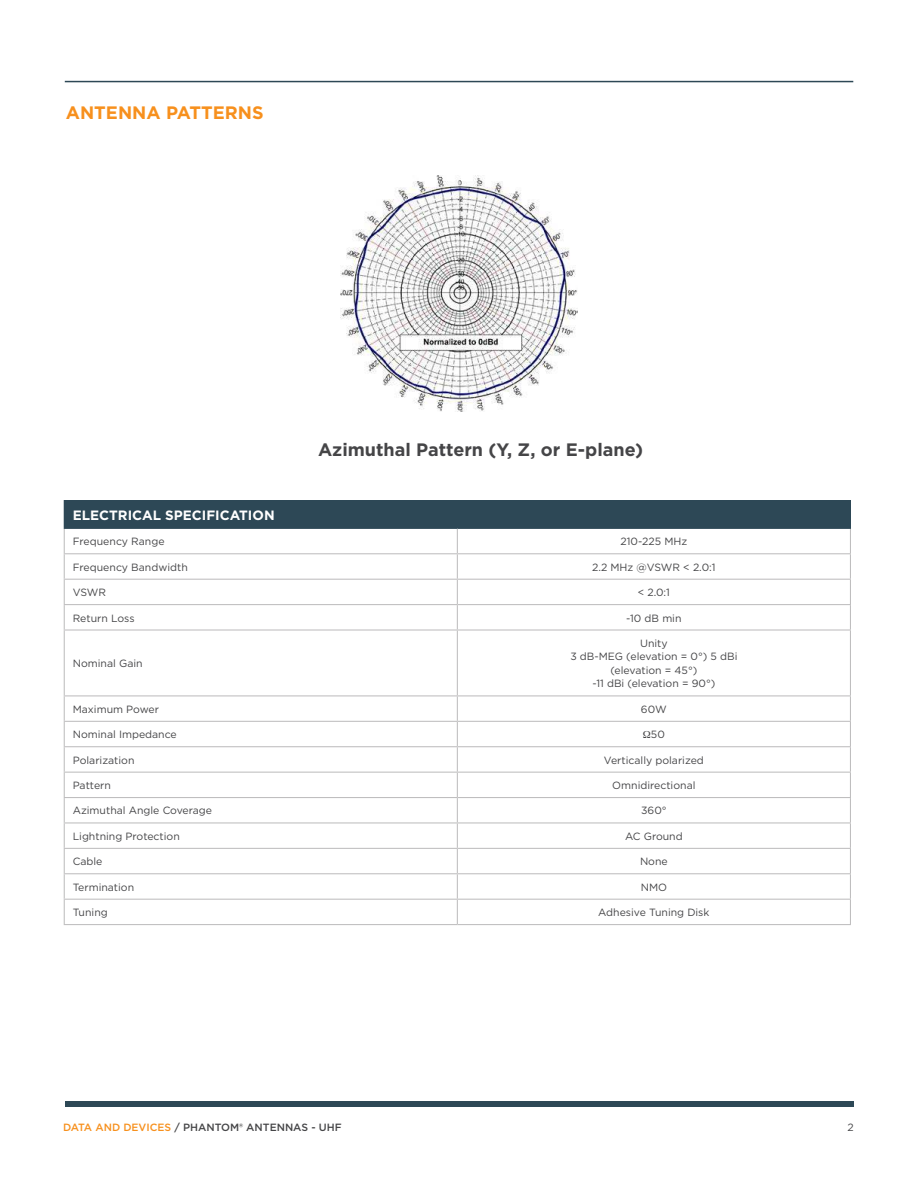
<style>
.page{position:relative;width:918px;height:1188px;background:#fff}
.page>*{position:absolute;margin:0;border:0;box-sizing:border-box;transform-origin:0 0}
.t1{font:700 18px "Gotham";color:#454547}
.t2{font:700 18px "Gotham";color:#f7901d}
.t3{font:700 13.5px "Gotham";color:#fff}
.t4{font:10.5px/13.5px "Gotham";color:#454547;text-align:center}
.t5{font:500 10.5px "Gotham";color:#454547}
.s1{color:#f7901d}
</style>
<div class="page">
<hr style="left:65px;top:81px;width:788px;height:1px;background:#2d4856">
<div style="left:65px;top:1101px;width:788px;height:6px;background:#2d4856"></div>
<div style="left:64px;top:501px;width:786px;height:27px;background:#2d4856"></div>
<hr style="left:64px;top:553px;width:393px;height:1px;background:#bfbebf">
<hr style="left:457px;top:553px;width:394px;height:1px;background:#bfbebf">
<hr style="left:64px;top:579px;width:393px;height:1px;background:#bfbebf">
<hr style="left:457px;top:579px;width:394px;height:1px;background:#bfbebf">
<hr style="left:64px;top:604px;width:393px;height:1px;background:#bfbebf">
<hr style="left:457px;top:604px;width:394px;height:1px;background:#bfbebf">
<hr style="left:64px;top:629px;width:393px;height:2px;background:#bfbebf">
<hr style="left:457px;top:629px;width:394px;height:2px;background:#bfbebf">
<hr style="left:64px;top:695px;width:393px;height:1px;background:#bfbebf">
<hr style="left:457px;top:695px;width:394px;height:1px;background:#bfbebf">
<hr style="left:64px;top:721px;width:393px;height:1px;background:#bfbebf">
<hr style="left:457px;top:721px;width:394px;height:1px;background:#bfbebf">
<hr style="left:64px;top:746px;width:393px;height:1px;background:#bfbebf">
<hr style="left:457px;top:746px;width:394px;height:1px;background:#bfbebf">
<hr style="left:64px;top:772px;width:393px;height:1px;background:#bfbebf">
<hr style="left:457px;top:772px;width:394px;height:1px;background:#bfbebf">
<hr style="left:64px;top:797px;width:393px;height:1px;background:#bfbebf">
<hr style="left:457px;top:797px;width:394px;height:1px;background:#bfbebf">
<hr style="left:64px;top:822px;width:393px;height:1px;background:#bfbebf">
<hr style="left:457px;top:822px;width:394px;height:1px;background:#bfbebf">
<hr style="left:64px;top:848px;width:393px;height:1px;background:#bfbebf">
<hr style="left:457px;top:848px;width:394px;height:1px;background:#bfbebf">
<hr style="left:64px;top:873px;width:393px;height:1px;background:#bfbebf">
<hr style="left:457px;top:873px;width:394px;height:1px;background:#bfbebf">
<hr style="left:64px;top:899px;width:393px;height:1px;background:#bfbebf">
<hr style="left:457px;top:899px;width:394px;height:1px;background:#bfbebf">
<hr style="left:64px;top:924px;width:393px;height:1px;background:#bfbebf">
<hr style="left:457px;top:924px;width:394px;height:1px;background:#bfbebf">
<svg style="left:457px;top:529px;width:1px;height:100px"></svg>
<hr style="left:64px;top:631px;width:1px;height:64px;background:#bfbebf">
<hr style="left:457px;top:631px;width:1px;height:64px;background:#bfbebf">
<hr style="left:850px;top:631px;width:1px;height:64px;background:#bfbebf">
<svg style="left:64px;top:696px;width:1px;height:228px"></svg>
<svg style="left:457px;top:696px;width:1px;height:228px"></svg>
<svg style="left:850px;top:696px;width:1px;height:228px"></svg>
<hr style="left:64px;top:500px;width:393px;height:1px;background:#2d4856">
<svg style="left:64px;top:529px;width:1px;height:100px"></svg>
<hr style="left:457px;top:500px;width:394px;height:1px;background:#2d4856">
<svg style="left:850px;top:501px;width:1px;height:128px"></svg>
<hr style="left:64px;top:528px;width:393px;height:1px;background:#2d4856">
<hr style="left:457px;top:528px;width:394px;height:1px;background:#2d4856">
<img style="left:341px;top:176px;width:236px;height:236px">
<h1 class="t2" style="left:66px;top:105px;width:199px">ANTENNA PATTERNS</h1>
<h1 class="t1" style="left:318px;top:442px;width:327px">Azimuthal Pattern (Y, Z, or E-plane)</h1>
<p class="t3" style="left:73px;top:509px;width:203px">ELECTRICAL SPECIFICATION</p>
<p class="t4" style="left:73px;top:535px;width:93px">Frequency Range</p>
<p class="t4" style="left:620px;top:535px;width:68px">210-225 MHz</p>
<p class="t4" style="left:73px;top:561px;width:117px">Frequency Bandwidth</p>
<p class="t4" style="left:592px;top:561px;width:125px">2.2 MHz @VSWR &lt; 2.0:1</p>
<p class="t4" style="left:73px;top:586px;width:35px">VSWR</p>
<p class="t4" style="left:638px;top:586px;width:34px">&lt; 2.0:1</p>
<p class="t4" style="left:73px;top:612px;width:63px">Return Loss</p>
<p class="t4" style="left:626px;top:612px;width:57px">-10 dB min</p>
<p class="t4" style="left:73px;top:657px;width:71px">Nominal Gain</p>
<p class="t4" style="left:570px;top:637px;width:169px">Unity<br>3 dB-MEG (elevation = 0°) 5 dBi (elevation = 45°)<br>-11 dBi (elevation = 90°)</p>
<p class="t4" style="left:73px;top:703px;width:88px">Maximum Power</p>
<p class="t4" style="left:641px;top:703px;width:27px">60W</p>
<p class="t4" style="left:73px;top:728px;width:106px">Nominal Impedance</p>
<p class="t4" style="left:651px;top:728px;width:15px">50</p>
<p class="t4" style="left:73px;top:754px;width:63px">Polarization</p>
<p class="t4" style="left:604px;top:754px;width:102px">Vertically polarized</p>
<p class="t4" style="left:73px;top:779px;width:40px">Pattern</p>
<p class="t4" style="left:612px;top:779px;width:85px">Omnidirectional</p>
<p class="t4" style="left:73px;top:805px;width:141px">Azimuthal Angle Coverage</p>
<p class="t4" style="left:641px;top:805px;width:27px">360°</p>
<p class="t4" style="left:73px;top:830px;width:109px">Lightning Protection</p>
<p class="t4" style="left:625px;top:830px;width:59px">AC Ground</p>
<p class="t4" style="left:73px;top:855px;width:31px">Cable</p>
<p class="t4" style="left:640px;top:855px;width:29px">None</p>
<p class="t4" style="left:73px;top:881px;width:63px">Termination</p>
<p class="t4" style="left:641px;top:881px;width:28px">NMO</p>
<p class="t4" style="left:73px;top:906px;width:37px">Tuning</p>
<p class="t4" style="left:598px;top:906px;width:113px">Adhesive Tuning Disk</p>
<p class="t5" style="left:63px;top:1123px;width:280px"><span class="s1">DATA AND DEVICES</span> / PHANTOM® ANTENNAS - UHF</p>
<p class="t4" style="left:848px;top:1121px;width:8px">2</p>
</div>
